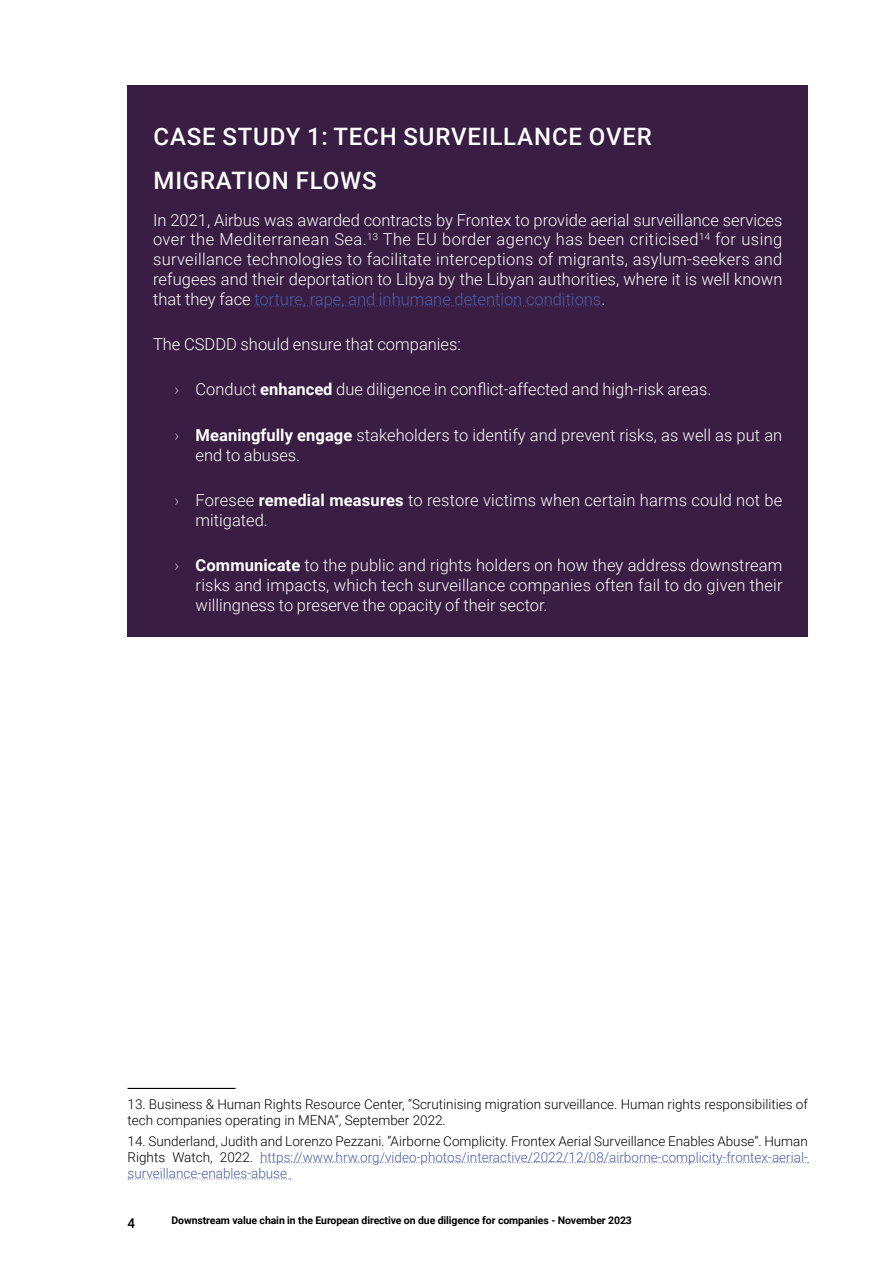
<style>
.page{position:relative;width:893px;height:1263px;background:#fff}
.page>*{position:absolute;margin:0;border:0;box-sizing:border-box;transform-origin:0 0}
.Titre_Box{font:500 24px/43.5px "Roboto";letter-spacing:.035em;color:#fff}
.Body_Box{font:300 16.5px/19.8px "Roboto";color:#fff;text-align:justify}
.Footnote{font:300 13.5px/16.2px "Roboto";color:#000}
.t1{font:500 13.5px "Roboto";color:#000}
.t2{font:700 10.5px "Roboto";letter-spacing:-.01em;color:#000}
.s1{color:#4a5da8}
.s2{font-weight:100}
.s3{font-weight:700}
</style>
<div class="page">
<div style="left:128px;top:85px;width:680px;height:551px;background:#3a1d43"></div>
<svg style="left:255px;top:306px;width:347px;height:1px"></svg>
<hr style="left:128px;top:1088px;width:108px;height:1px;background:#000">
<svg style="left:261px;top:1162px;width:547px;height:1px"></svg>
<svg style="left:128px;top:1178px;width:163px;height:1px"></svg>
<p class="Titre_Box" style="left:153px;top:114px;width:500px">CASE STUDY 1: TECH SURVEILLANCE OVER<br>MIGRATION FLOWS</p>
<p class="Body_Box" style="left:153px;top:209px;width:631px">In 2021, Airbus was awarded contracts by Frontex to provide aerial surveillance services over the Mediterranean Sea.<sup>13</sup> The EU border agency has been criticised<sup>14</sup> for using surveillance technologies to facilitate interceptions of migrants, asylum-seekers and refugees and their deportation to Libya by the Libyan authorities, where it is well known that they face <span class="s1">torture, rape, and inhumane detention conditions</span>.</p>
<p class="Body_Box" style="left:153px;top:334px;width:309px">The CSDDD should ensure that companies:</p>
<p class="Body_Box" style="left:174px;top:379px;width:538px"><span class="s2">›</span> Conduct <span class="s3">enhanced</span> due diligence in conflict-affected and high-risk areas.</p>
<p class="Body_Box" style="left:196px;top:424px;width:588px;text-indent:-21px"><span class="s2">›</span> <span class="s3">Meaningfully engage</span> stakeholders to identify and prevent risks, as well as put an end to abuses.</p>
<p class="Body_Box" style="left:196px;top:489px;width:588px;text-indent:-21px"><span class="s2">›</span> Foresee <span class="s3">remedial measures</span> to restore victims when certain harms could not be mitigated.</p>
<p class="Body_Box" style="left:196px;top:554px;width:589px;text-indent:-21px"><span class="s2">›</span> <span class="s3">Communicate</span> to the public and rights holders on how they address downstream risks and impacts, which tech surveillance companies often fail to do given their willingness to preserve the opacity of their sector.</p>
<p class="Footnote" style="left:128px;top:1095px;width:682px">13. Business &amp; Human Rights Resource Center, “Scrutinising migration surveillance. Human rights responsibilities of tech companies operating in MENA”, September 2022.</p>
<p class="Footnote" style="left:128px;top:1132px;width:682px;text-align:justify">14. Sunderland, Judith and Lorenzo Pezzani. “Airborne Complicity. Frontex Aerial Surveillance Enables Abuse”. Human Rights Watch, 2022. <span class="s1">https://www.hrw.org/video-photos/interactive/2022/12/08/airborne-complicity-frontex-aerial&shy;surveillance-enables-abuse</span></p>
<p class="t1" style="left:128px;top:1213px;width:9px">4</p>
<p class="t2" style="left:172px;top:1213px;width:462px">Downstream value chain in the European directive on due diligence for companies - November 2023</p>
</div>
